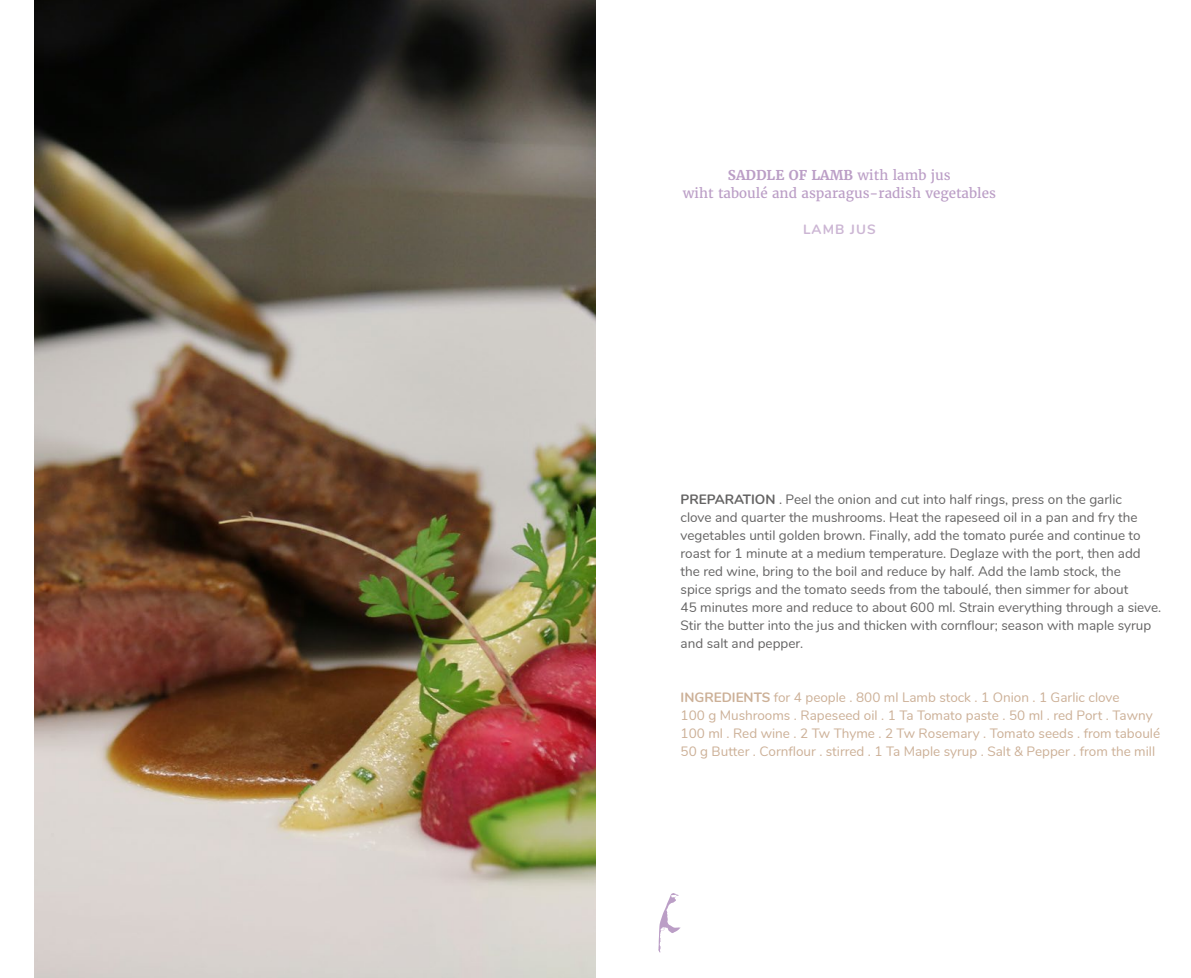
<style>
.page{position:relative;width:1191px;height:978px;background:#fff}
.page>*{position:absolute;margin:0;border:0;box-sizing:border-box;transform-origin:0 0}
.t1{font:13.5px/18px "Nunito";color:#646363}
.t2{font:13.5px "Nunito";color:#ccb097}
.t3{font:13.5px/18px "Merriweather";color:#bb9ec6;text-align:center}
.t4{font:700 13.5px "Nunito";letter-spacing:.08em;color:#ccb6d4}
.s1{font-weight:700}
</style>
<div class="page">
<img style="left:34px;top:0;width:561px;height:978px">
<svg style="left:658px;top:893px;width:22px;height:60px"></svg>
<p class="t3" style="left:682px;top:166px;width:315px"><span class="s1">SADDLE OF LAMB</span> with lamb jus<br>wiht taboulé and asparagus-radish vegetables</p>
<p class="t4" style="left:803px;top:219px;width:74px">LAMB JUS</p>
<p class="t1" style="left:680px;top:490px;width:462px"><span class="s1">PREPARATION</span> . Peel the onion and cut into half rings, press on the garlic clove and quarter the mushrooms. Heat the rapeseed oil in a pan and fry the vegetables until golden brown. Finally, add the tomato purée and continue to roast for 1 minute at a medium temperature. Deglaze with the port, then add the red wine, bring to the boil and reduce by half. Add the lamb stock, the spice sprigs and the tomato seeds from the taboulé, then simmer for about</p>
<p class="t1" style="left:680px;top:598px;width:482px">45 minutes more and reduce to about 600 ml. Strain everything through a sieve.<br>Stir the butter into the jus and thicken with cornflour; season with maple syrup and salt and pepper.</p>
<p class="t2" style="left:680px;top:687px;width:440px"><span class="s1">INGREDIENTS</span> for 4 people . 800 ml Lamb stock . 1 Onion . 1 Garlic clove</p>
<p class="t2" style="left:680px;top:705px;width:473px">100 g Mushrooms . Rapeseed oil . 1 Ta Tomato paste . 50 ml . red Port . Tawny</p>
<p class="t2" style="left:680px;top:723px;width:481px">100 ml . Red wine . 2 Tw Thyme . 2 Tw Rosemary . Tomato seeds . from taboulé</p>
<p class="t2" style="left:680px;top:741px;width:476px">50 g Butter . Cornflour . stirred . 1 Ta Maple syrup . Salt &amp; Pepper . from the mill</p>
</div>
